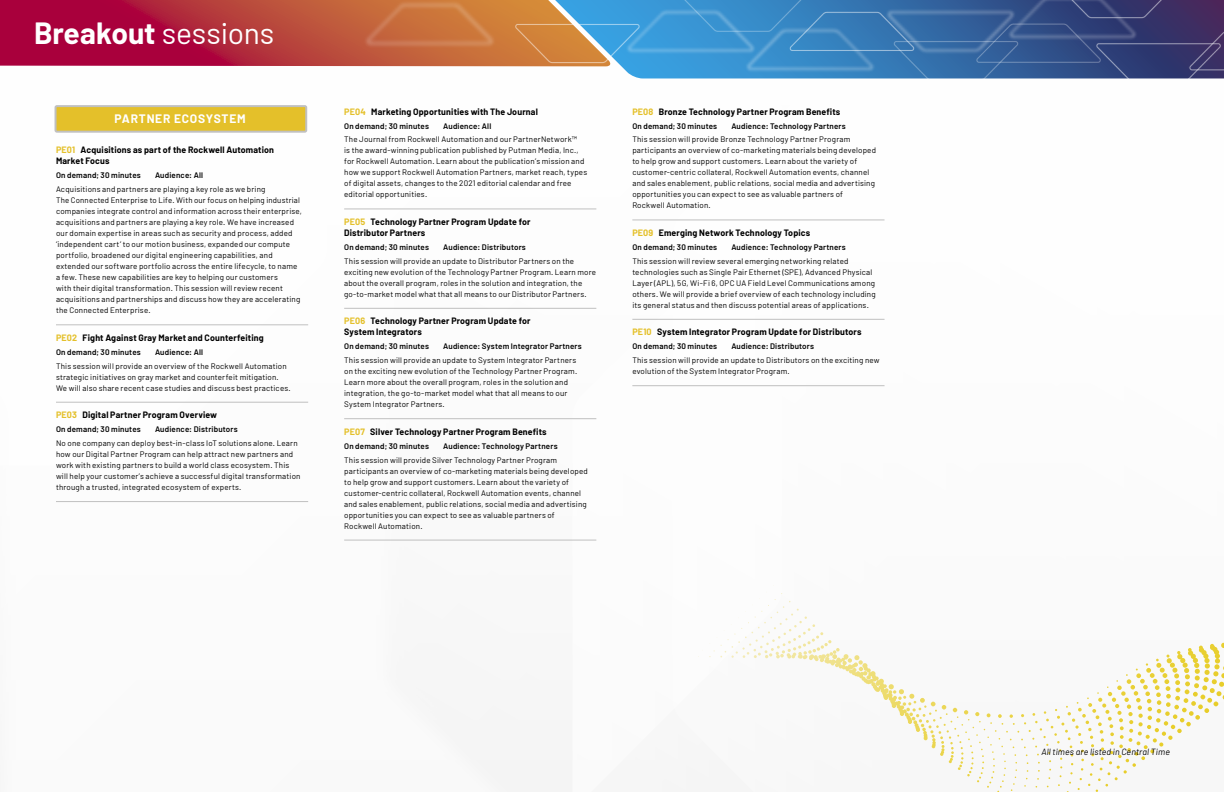
<style>
.page{position:relative;width:1224px;height:792px;background:#fff}
.page>*{position:absolute;margin:0;border:0;box-sizing:border-box;transform-origin:0 0}
.t1{font:700 30px "Barlow";letter-spacing:-.005em;color:#fff}
.t2{font:700 12px "Barlow";letter-spacing:.06em;color:#fff}
.t3{font:700 9px/11px "Barlow";letter-spacing:.02em;color:#000}
.t4{font:italic 9px "Barlow";letter-spacing:.015em;color:#000}
.t5{font:8px/11px "Barlow";letter-spacing:.02em;color:#000}
.t6{font:600 8px "Barlow";letter-spacing:.025em;color:#000}
.s1{font-weight:400}
.s2{color:#e4c02a}
</style>
<div class="page">
<svg style="left:308px;top:66px;width:265px;height:726px"></svg>
<svg style="left:54px;top:66px;width:273px;height:399px"></svg>
<hr style="left:56px;top:324px;width:252px;height:1px;background:#c0c0c0">
<hr style="left:56px;top:402px;width:252px;height:1px;background:#c0c0c0">
<hr style="left:56px;top:501px;width:252px;height:1px;background:#c0c0c0">
<hr style="left:344px;top:208px;width:252px;height:1px;background:#c0c0c0">
<hr style="left:344px;top:308px;width:252px;height:1px;background:#c0c0c0">
<hr style="left:344px;top:418px;width:252px;height:1px;background:#c0c0c0">
<hr style="left:344px;top:540px;width:252px;height:1px;background:#c0c0c0">
<hr style="left:632px;top:219px;width:253px;height:1px;background:#c0c0c0">
<hr style="left:632px;top:319px;width:253px;height:1px;background:#c0c0c0">
<hr style="left:632px;top:385px;width:253px;height:1px;background:#c0c0c0">
<div style="left:56px;top:106px;width:250px;height:26px;background:#e4c02a"></div>
<div style="left:55px;top:105px;width:252px;height:28px;border:2px solid #c0c0c0"></div>
<svg style="left:698px;top:593px;width:526px;height:199px"></svg>
<svg style="left:0;top:0;width:349px;height:66px;background:#af1f3c"></svg>
<img style="left:349px;top:0;width:875px;height:87px">
<h1 class="t1" style="left:34px;top:15px;width:242px">Breakout <span class="s1">sessions</span></h1>
<h2 class="t2" style="left:115px;top:111px;width:132px">PARTNER ECOSYSTEM</h2>
<p class="t3" style="left:56px;top:145px;width:220px"><span class="s2">PE01</span> Acquisitions as part of the Rockwell Automation<br>Market Focus</p>
<p class="t6" style="left:56px;top:171px;width:86px">On demand; 30 minutes</p>
<p class="t6" style="left:155px;top:171px;width:50px">Audience: All</p>
<p class="t5" style="left:56px;top:184px;width:247px">Acquisitions and partners are playing a key role as we bring<br>The Connected Enterprise to Life. With our focus on helping industrial companies integrate control and information across their enterprise, acquisitions and partners are playing a key role. We have increased our domain expertise in areas such as security and process, added ‘independent cart’ to our motion business, expanded our compute portfolio, broadened our digital engineering capabilities, and extended our software portfolio across the entire lifecycle, to name a few. These new capabilities are key to helping our customers<br>with their digital transformation. This session will review recent acquisitions and partnerships and discuss how they are accelerating the Connected Enterprise.</p>
<p class="t3" style="left:56px;top:332px;width:209px"><span class="s2">PE02</span> Fight Against Gray Market and Counterfeiting</p>
<p class="t6" style="left:56px;top:347px;width:86px">On demand; 30 minutes</p>
<p class="t6" style="left:155px;top:347px;width:50px">Audience: All</p>
<p class="t5" style="left:56px;top:360px;width:236px">This session will provide an overview of the Rockwell Automation strategic initiatives on gray market and counterfeit mitigation.<br>We will also share recent case studies and discuss best practices.</p>
<p class="t3" style="left:56px;top:409px;width:163px"><span class="s2">PE03</span> Digital Partner Program Overview</p>
<p class="t6" style="left:56px;top:424px;width:86px">On demand; 30 minutes</p>
<p class="t6" style="left:155px;top:424px;width:84px">Audience: Distributors</p>
<p class="t5" style="left:56px;top:437px;width:246px">No one company can deploy best-in-class IoT solutions alone. Learn how our Digital Partner Program can help attract new partners and work with existing partners to build a world class ecosystem. This will help your customer’s achieve a successful digital transformation through a trusted, integrated ecosystem of experts.</p>
<p class="t3" style="left:344px;top:106px;width:195px"><span class="s2">PE04</span> Marketing Opportunities with The Journal</p>
<p class="t6" style="left:344px;top:121px;width:86px">On demand; 30 minutes</p>
<p class="t6" style="left:443px;top:121px;width:50px">Audience: All</p>
<p class="t5" style="left:344px;top:134px;width:245px">The Journal from Rockwell Automation and our PartnerNetwork™<br>is the award-winning publication published by Putman Media, Inc., for Rockwell Automation. Learn about the publication’s mission and how we support Rockwell Automation Partners, market reach, types of digital assets, changes to the 2021 editorial calendar and free editorial opportunities.</p>
<p class="t3" style="left:344px;top:216px;width:188px"><span class="s2">PE05</span> Technology Partner Program Update for<br>Distributor Partners</p>
<p class="t6" style="left:344px;top:242px;width:86px">On demand; 30 minutes</p>
<p class="t6" style="left:443px;top:242px;width:84px">Audience: Distributors</p>
<p class="t5" style="left:344px;top:255px;width:254px">This session will provide an update to Distributor Partners on the exciting new evolution of the Technology Partner Program. Learn more about the overall program, roles in the solution and integration, the go-to-market model what that all means to our Distributor Partners.</p>
<p class="t3" style="left:344px;top:316px;width:188px"><span class="s2">PE06</span> Technology Partner Program Update for<br>System Integrators</p>
<p class="t6" style="left:344px;top:341px;width:86px">On demand; 30 minutes</p>
<p class="t6" style="left:443px;top:341px;width:140px">Audience: System Integrator Partners</p>
<p class="t5" style="left:344px;top:355px;width:235px">This session will provide an update to System Integrator Partners on the exciting new evolution of the Technology Partner Program.<br>Learn more about the overall program, roles in the solution and integration, the go-to-market model what that all means to our System Integrator Partners.</p>
<p class="t3" style="left:344px;top:426px;width:204px"><span class="s2">PE07</span> Silver Technology Partner Program Benefits</p>
<p class="t6" style="left:344px;top:441px;width:86px">On demand; 30 minutes</p>
<p class="t6" style="left:443px;top:441px;width:116px">Audience: Technology Partners</p>
<p class="t5" style="left:344px;top:454px;width:245px">This session will provide Silver Technology Partner Program participants an overview of co-marketing materials being developed to help grow and support customers. Learn about the variety of customer-centric collateral, Rockwell Automation events, channel and sales enablement, public relations, social media and advertising opportunities you can expect to see as valuable partners of Rockwell Automation.</p>
<p class="t3" style="left:632px;top:106px;width:209px"><span class="s2">PE08</span> Bronze Technology Partner Program Benefits</p>
<p class="t6" style="left:632px;top:121px;width:86px">On demand; 30 minutes</p>
<p class="t6" style="left:731px;top:121px;width:116px">Audience: Technology Partners</p>
<p class="t5" style="left:632px;top:134px;width:245px">This session will provide Bronze Technology Partner Program participants an overview of co-marketing materials being developed to help grow and support customers. Learn about the variety of customer-centric collateral, Rockwell Automation events, channel and sales enablement, public relations, social media and advertising opportunities you can expect to see as valuable partners of Rockwell Automation.</p>
<p class="t3" style="left:632px;top:227px;width:179px"><span class="s2">PE09</span> Emerging Network Technology Topics</p>
<p class="t6" style="left:632px;top:242px;width:86px">On demand; 30 minutes</p>
<p class="t6" style="left:731px;top:242px;width:116px">Audience: Technology Partners</p>
<p class="t5" style="left:632px;top:255px;width:245px">This session will review several emerging networking related technologies such as Single Pair Ethernet (SPE), Advanced Physical Layer (APL), 5G, Wi-Fi 6, OPC UA Field Level Communications among others. We will provide a brief overview of each technology including its general status and then discuss potential areas of applications.</p>
<p class="t3" style="left:632px;top:327px;width:231px"><span class="s2">PE10</span> System Integrator Program Update for Distributors</p>
<p class="t6" style="left:632px;top:341px;width:86px">On demand; 30 minutes</p>
<p class="t6" style="left:731px;top:341px;width:84px">Audience: Distributors</p>
<p class="t5" style="left:632px;top:355px;width:249px">This session will provide an update to Distributors on the exciting new evolution of the System Integrator Program.</p>
<p class="t4" style="left:1041px;top:746px;width:130px">All times are listed in Central Time</p>
</div>
